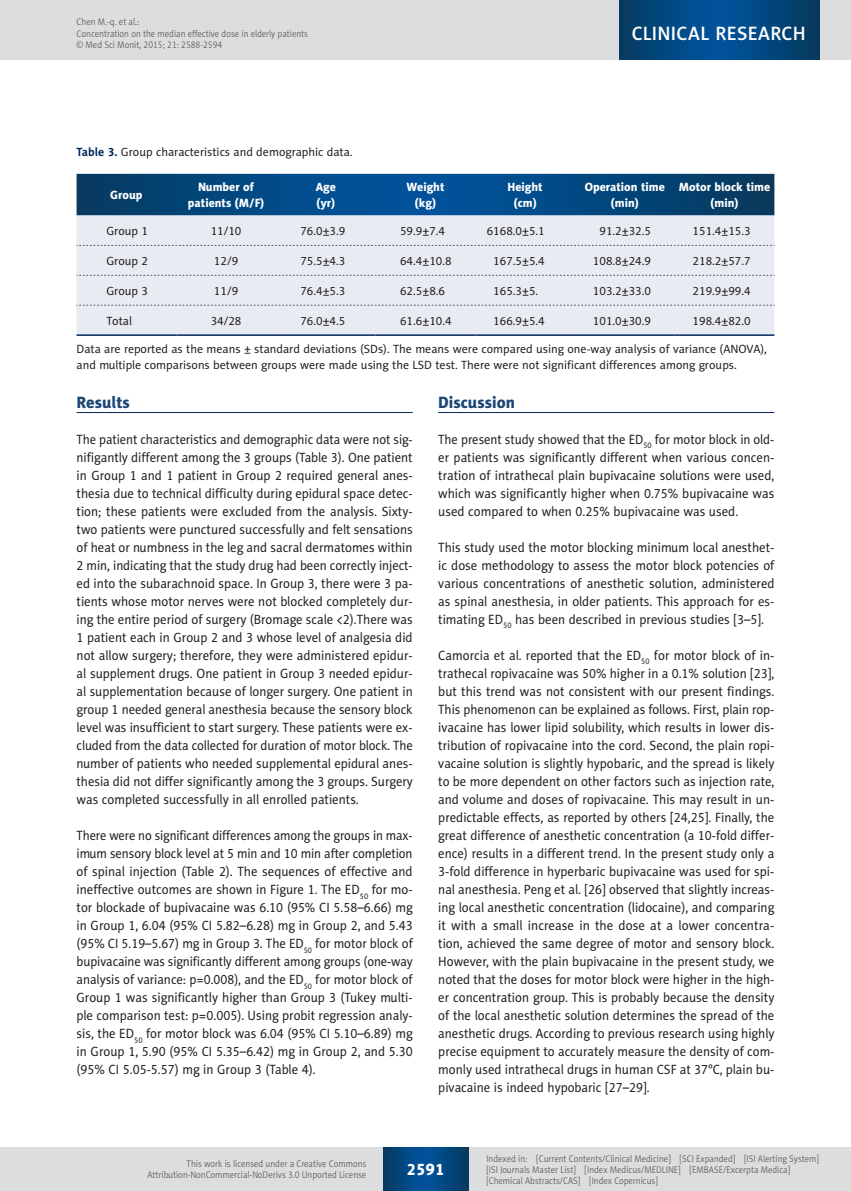
<style>
.page{position:relative;width:851px;height:1191px;background:#fff}
.page>*{position:absolute;margin:0;border:0;box-sizing:border-box;transform-origin:0 0}
.t1{font:19.5px "Naomi Sans EFN Medium";letter-spacing:.015em;color:#fff}
.MSM_Headline_1{font:16.5px "Naomi Sans EFN Heavy";color:#1a4574}
.t2{font:16.5px "Naomi Sans EFN Heavy";color:#fff}
.MSM_Body{font:13.5px/18px "Naomi Sans EFN";color:#231f20;text-align:justify;scale:.93 1}
.MSM_Body-2{font:13.5px/18px "Naomi Sans EFN";color:#231f20;text-align:justify;scale:.95 1}
.MSM_Body-3{font:13.5px/18px "Naomi Sans EFN";color:#231f20;text-align:justify;scale:.94 1}
.MSM_Tabela_zawartosc{font:12px "Naomi Sans EFN";color:#231f20}
.MSM_Table_podpis_dol{font:12px/15.8px "Naomi Sans EFN";color:#231f20}
.MSM_Tabela_Head{font:12px/15.8px "Naomi Sans EFN Heavy";color:#fff;text-align:center}
.MSM_Tabela_tytul{font:12px "Naomi Sans EFN";color:#231f20}
.t3{font:9.75px/11.2px "Naomi Sans EFN Light";color:#57585a;scale:.9 1}
.s1{font-weight:700;color:#00295c}
</style>
<div class="page">
<hr style="left:77px;top:412px;width:335px;height:1px;background:#00295c">
<hr style="left:438px;top:412px;width:336px;height:1px;background:#00295c">
<svg style="left:77px;top:174px;width:697px;height:41px;background:#02477e"></svg>
<div style="left:77px;top:215px;width:697px;height:119px;background:#e8ebf2"></div>
<svg style="left:77px;top:245px;width:697px;height:1px"></svg>
<svg style="left:77px;top:275px;width:697px;height:1px"></svg>
<svg style="left:77px;top:305px;width:697px;height:1px"></svg>
<hr style="left:77px;top:334px;width:99px;height:2px;background:#00295c">
<hr style="left:176px;top:334px;width:100px;height:2px;background:#00295c">
<hr style="left:276px;top:334px;width:99px;height:2px;background:#00295c">
<hr style="left:375px;top:334px;width:100px;height:2px;background:#00295c">
<hr style="left:475px;top:334px;width:100px;height:2px;background:#00295c">
<hr style="left:575px;top:334px;width:99px;height:2px;background:#00295c">
<hr style="left:674px;top:334px;width:100px;height:2px;background:#00295c">
<div style="left:0;top:1148px;width:850px;height:43px;background:#dcdddf"></div>
<svg style="left:383px;top:1147px;width:85px;height:43px;background:#02477e"></svg>
<div style="left:0;top:0;width:850px;height:60px;background:#dcdddf"></div>
<svg style="left:619px;top:0;width:200px;height:60px;background:#02477e"></svg>
<p class="t3" style="left:77px;top:16px;width:258px">Chen M.-q. et al.:<br>Concentration on the median effective dose in elderly patients © Med Sci Monit, 2015; 21: 2588-2594</p>
<h1 class="t1" style="left:631px;top:22px;width:175px">CLINICAL RESEARCH</h1>
<p class="MSM_Tabela_tytul" style="left:77px;top:145px;width:277px"><span class="s1">Table 3.</span> Group characteristics and demographic data.</p>
<p class="MSM_Tabela_Head" style="left:110px;top:187px;width:34px">Group</p>
<p class="MSM_Tabela_Head" style="left:188px;top:179px;width:78px">Number of patients (M/F)</p>
<p class="MSM_Tabela_Head" style="left:315px;top:179px;width:22px">Age</p>
<p class="MSM_Tabela_Head" style="left:316px;top:195px;width:20px">(yr)</p>
<p class="MSM_Tabela_Head" style="left:406px;top:179px;width:39px">Weight</p>
<p class="MSM_Tabela_Head" style="left:415px;top:195px;width:23px">(kg)</p>
<p class="MSM_Tabela_Head" style="left:507px;top:179px;width:37px">Height</p>
<p class="MSM_Tabela_Head" style="left:513px;top:195px;width:24px">(cm)</p>
<p class="MSM_Tabela_Head" style="left:584px;top:179px;width:82px">Operation time</p>
<p class="MSM_Tabela_Head" style="left:610px;top:195px;width:29px">(min)</p>
<p class="MSM_Tabela_Head" style="left:678px;top:179px;width:93px">Motor block time</p>
<p class="MSM_Tabela_Head" style="left:710px;top:195px;width:29px">(min)</p>
<p class="MSM_Tabela_zawartosc" style="left:106px;top:224px;width:43px">Group 1</p>
<p class="MSM_Tabela_zawartosc" style="left:211px;top:224px;width:32px">11/10</p>
<p class="MSM_Tabela_zawartosc" style="left:300px;top:224px;width:46px">76.0±3.9</p>
<p class="MSM_Tabela_zawartosc" style="left:400px;top:224px;width:46px">59.9±7.4</p>
<p class="MSM_Tabela_zawartosc" style="left:486px;top:224px;width:60px">6168.0±5.1</p>
<p class="MSM_Tabela_zawartosc" style="left:599px;top:224px;width:53px">91.2±32.5</p>
<p class="MSM_Tabela_zawartosc" style="left:692px;top:224px;width:60px">151.4±15.3</p>
<p class="MSM_Tabela_zawartosc" style="left:106px;top:254px;width:43px">Group 2</p>
<p class="MSM_Tabela_zawartosc" style="left:214px;top:254px;width:26px">12/9</p>
<p class="MSM_Tabela_zawartosc" style="left:300px;top:254px;width:46px">75.5±4.3</p>
<p class="MSM_Tabela_zawartosc" style="left:400px;top:254px;width:53px">64.4±10.8</p>
<p class="MSM_Tabela_zawartosc" style="left:493px;top:254px;width:53px">167.5±5.4</p>
<p class="MSM_Tabela_zawartosc" style="left:593px;top:254px;width:60px">108.8±24.9</p>
<p class="MSM_Tabela_zawartosc" style="left:692px;top:254px;width:60px">218.2±57.7</p>
<p class="MSM_Tabela_zawartosc" style="left:106px;top:284px;width:43px">Group 3</p>
<p class="MSM_Tabela_zawartosc" style="left:214px;top:284px;width:26px">11/9</p>
<p class="MSM_Tabela_zawartosc" style="left:300px;top:284px;width:46px">76.4±5.3</p>
<p class="MSM_Tabela_zawartosc" style="left:400px;top:284px;width:46px">62.5±8.6</p>
<p class="MSM_Tabela_zawartosc" style="left:493px;top:284px;width:46px">165.3±5.</p>
<p class="MSM_Tabela_zawartosc" style="left:593px;top:284px;width:60px">103.2±33.0</p>
<p class="MSM_Tabela_zawartosc" style="left:692px;top:284px;width:60px">219.9±99.4</p>
<p class="MSM_Tabela_zawartosc" style="left:106px;top:313px;width:27px">Total</p>
<p class="MSM_Tabela_zawartosc" style="left:211px;top:313px;width:32px">34/28</p>
<p class="MSM_Tabela_zawartosc" style="left:300px;top:313px;width:46px">76.0±4.5</p>
<p class="MSM_Tabela_zawartosc" style="left:400px;top:313px;width:53px">61.6±10.4</p>
<p class="MSM_Tabela_zawartosc" style="left:493px;top:313px;width:53px">166.9±5.4</p>
<p class="MSM_Tabela_zawartosc" style="left:593px;top:313px;width:60px">101.0±30.9</p>
<p class="MSM_Tabela_zawartosc" style="left:692px;top:313px;width:60px">198.4±82.0</p>
<p class="MSM_Table_podpis_dol" style="left:77px;top:341px;width:691px">Data are reported as the means ± standard deviations (SDs). The means were compared using one-way analysis of variance (ANOVA), and multiple comparisons between groups were made using the LSD test. There were not significant differences among groups.</p>
<p class="MSM_Headline_1" style="left:77px;top:392px;width:55px">Results</p>
<p class="MSM_Body" style="left:77px;top:430px;width:363px">The patient characteristics and demographic data were not sig&shy;nifigantly different among the 3 groups (Table 3). One patient in Group 1 and 1 patient in Group 2 required general anes&shy;thesia due to technical difficulty during epidural space detec&shy;tion; these patients were excluded from the analysis. Sixty&shy;two patients were punctured successfully and felt sensations of heat or numbness in the leg and sacral dermatomes within 2 min, indicating that the study drug had been correctly inject&shy;ed into the subarachnoid space. In Group 3, there were 3 pa&shy;tients whose motor nerves were not blocked completely dur&shy;ing the entire period of surgery (Bromage scale &lt;2).There was 1 patient each in Group 2 and 3 whose level of analgesia did not allow surgery; therefore, they were administered epidur&shy;al supplement drugs. One patient in Group 3 needed epidur&shy;al supplementation because of longer surgery. One patient in group 1 needed general anesthesia because the sensory block level was insufficient to start surgery. These patients were ex&shy;cluded from the data collected for duration of motor block. The number of patients who needed supplemental epidural anes&shy;thesia did not differ significantly among the 3 groups. Surgery was completed successfully in all enrolled patients.</p>
<p class="MSM_Body" style="left:77px;top:826px;width:363px">There were no significant differences among the groups in max&shy;imum sensory block level at 5 min and 10 min after completion of spinal injection (Table 2). The sequences of effective and ineffective outcomes are shown in Figure 1. The ED<sub>50</sub> for mo&shy;tor blockade of bupivacaine was 6.10 (95% CI 5.58–6.66) mg in Group 1, 6.04 (95% CI 5.82–6.28) mg in Group 2, and 5.43 (95% CI 5.19–5.67) mg in Group 3. The ED<sub>50</sub> for motor block of bupivacaine was significantly different among groups (one-way analysis of variance: p=0.008), and the ED<sub>50</sub> for motor block of Group 1 was significantly higher than Group 3 (Tukey multi&shy;ple comparison test: p=0.005). Using probit regression analy&shy;sis, the ED<sub>50</sub> for motor block was 6.04 (95% CI 5.10–6.89) mg in Group 1, 5.90 (95% CI 5.35–6.42) mg in Group 2, and 5.30 (95% CI 5.05-5.57) mg in Group 3 (Table 4).</p>
<p class="MSM_Headline_1" style="left:438px;top:392px;width:78px">Discussion</p>
<p class="MSM_Body-3" style="left:438px;top:430px;width:359px">The present study showed that the ED<sub>50</sub> for motor block in old&shy;er patients was significantly different when various concen&shy;tration of intrathecal plain bupivacaine solutions were used, which was significantly higher when 0.75% bupivacaine was used compared to when 0.25% bupivacaine was used.</p>
<p class="MSM_Body-2" style="left:438px;top:538px;width:355px">This study used the motor blocking minimum local anesthet&shy;ic dose methodology to assess the motor block potencies of various concentrations of anesthetic solution, administered as spinal anesthesia, in older patients. This approach for es&shy;timating ED<sub>50</sub> has been described in previous studies [3–5].</p>
<p class="MSM_Body-2" style="left:438px;top:646px;width:355px">Camorcia et al. reported that the ED<sub>50</sub> for motor block of in&shy;trathecal ropivacaine was 50% higher in a 0.1% solution [23], but this trend was not consistent with our present findings.<br>This phenomenon can be explained as follows. First, plain rop&shy;ivacaine has lower lipid solubility, which results in lower dis&shy;tribution of ropivacaine into the cord. Second, the plain ropi&shy;vacaine solution is slightly hypobaric, and the spread is likely to be more dependent on other factors such as injection rate, and volume and doses of ropivacaine. This may result in un&shy;predictable effects, as reported by others [24,25]. Finally, the great difference of anesthetic concentration (a 10-fold differ&shy;ence) results in a different trend. In the present study only a 3-fold difference in hyperbaric bupivacaine was used for spi&shy;nal anesthesia. Peng et al. [26] observed that slightly increas&shy;ing local anesthetic concentration (lidocaine), and comparing it with a small increase in the dose at a lower concentra&shy;tion, achieved the same degree of motor and sensory block.<br>However, with the plain bupivacaine in the present study, we noted that the doses for motor block were higher in the high&shy;er concentration group. This is probably because the density of the local anesthetic solution determines the spread of the anesthetic drugs. According to previous research using highly precise equipment to accurately measure the density of com&shy;monly used intrathecal drugs in human CSF at 37°C, plain bu&shy;pivacaine is indeed hypobaric [27–29].</p>
<p class="t3" style="left:147px;top:1158px;width:245px;text-align:right">This work is licensed under a Creative Commons<br>Attribution-NonCommercial-NoDerivs 3.0 Unported License</p>
<p class="t2" style="left:406px;top:1159px;width:40px">2591</p>
<p class="t3" style="left:486px;top:1152px;width:371px">Indexed in: [Current Contents/Clinical Medicine] [SCI Expanded] [ISI Alerting System] [ISI Journals Master List] [Index Medicus/MEDLINE] [EMBASE/Excerpta Medica] [Chemical Abstracts/CAS] [Index Copernicus]</p>
</div>
